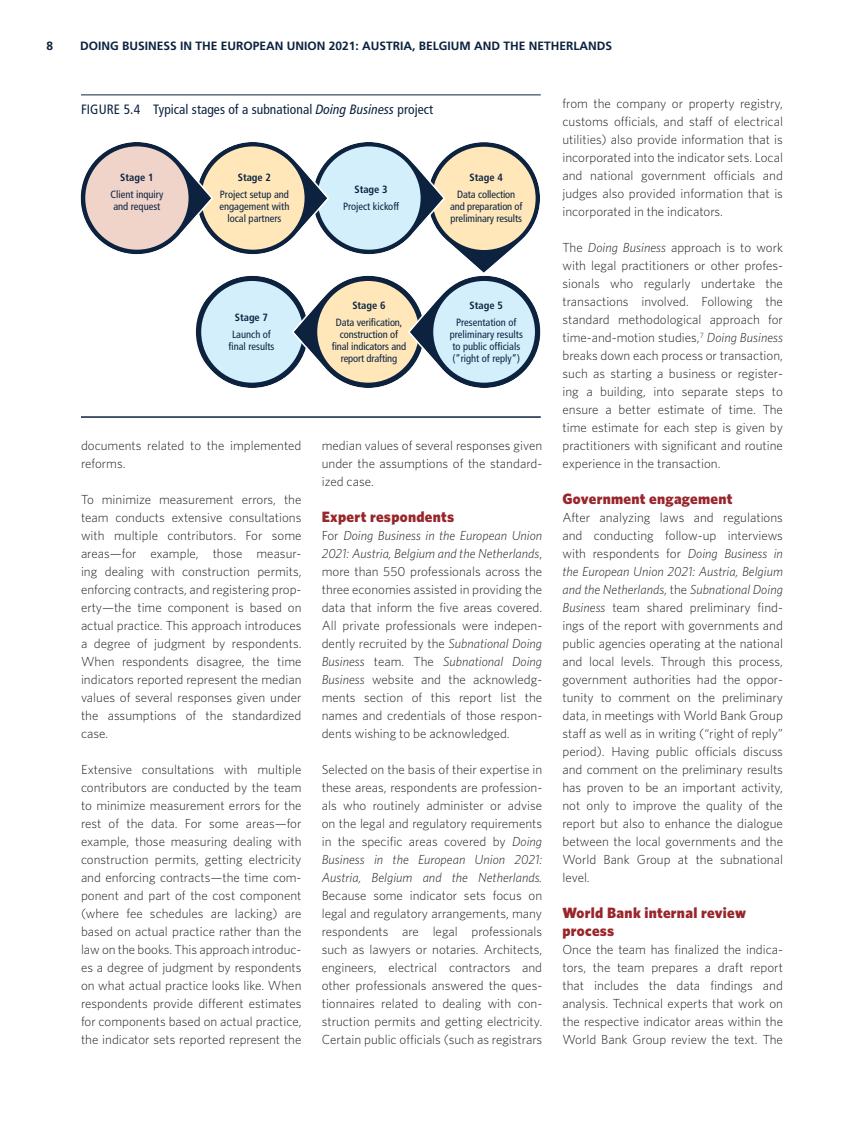
<style>
.page{position:relative;width:864px;height:1134px;background:#fff}
.page>*{position:absolute;margin:0;border:0;box-sizing:border-box;transform-origin:0 0}
.t1{font:900 15px/18px "Whitney";letter-spacing:.02em;color:#98262b}
.t2{font:condensed 13.5px "Frutiger LT Pro";letter-spacing:.005em;color:#0c223e}
.t3{font:300 13.2px/18px "Whitney";color:#231f20;text-align:justify}
.t4{font:700 12px "Frutiger LT Pro";color:#0c223e}
.t5{font:condensed 10.5px/12px "Frutiger LT Pro";color:#0c223f;text-align:center}
.t6{font:700 condensed 10.5px "Frutiger LT Pro";color:#0c223f}
.s1{font-style:italic}
</style>
<div class="page">
<hr style="left:81px;top:94px;width:460px;height:1px;background:#0c223e">
<hr style="left:81px;top:416px;width:460px;height:2px;background:#0c223e">
<svg style="left:80px;top:142px;width:461px;height:246px"></svg>
<p class="t4" style="left:47px;top:39px;width:8px">8</p>
<p class="t4" style="left:80px;top:39px;width:534px">DOING BUSINESS IN THE EUROPEAN UNION 2021: AUSTRIA, BELGIUM AND THE NETHERLANDS</p>
<p class="t2" style="left:81px;top:101px;width:354px">FIGURE 5.4 Typical stages of a subnational <span class="s1">Doing Business</span> project</p>
<p class="t6" style="left:120px;top:171px;width:35px">Stage 1</p>
<p class="t5" style="left:110px;top:188px;width:54px;text-align:left">Client inquiry and request</p>
<p class="t6" style="left:238px;top:171px;width:35px">Stage 2</p>
<p class="t5" style="left:219px;top:188px;width:71px">Project setup and engagement with local partners</p>
<p class="t6" style="left:354px;top:183px;width:35px">Stage 3</p>
<p class="t5" style="left:343px;top:200px;width:58px">Project kickoff</p>
<p class="t6" style="left:470px;top:171px;width:35px">Stage 4</p>
<p class="t5" style="left:450px;top:188px;width:74px">Data collection and preparation of preliminary results</p>
<p class="t6" style="left:235px;top:311px;width:35px">Stage 7</p>
<p class="t5" style="left:228px;top:328px;width:48px">Launch of final results</p>
<p class="t6" style="left:352px;top:299px;width:35px">Stage 6</p>
<p class="t5" style="left:332px;top:316px;width:76px">Data verification, construction of final indicators and report drafting</p>
<p class="t6" style="left:470px;top:299px;width:35px">Stage 5</p>
<p class="t5" style="left:450px;top:316px;width:75px">Presentation of preliminary results to public officials (”right of reply”)</p>
<p class="t3" style="left:81px;top:436px;width:222px">documents related to the implemented reforms.</p>
<p class="t3" style="left:81px;top:490px;width:222px">To minimize measurement errors, the team conducts extensive consultations with multiple contributors. For some areas—for example, those measur&shy;ing dealing with construction permits, enforcing contracts, and registering prop&shy;erty—the time component is based on actual practice. This approach introduces a degree of judgment by respondents.<br>When respondents disagree, the time indicators reported represent the median values of several responses given under the assumptions of the standardized case.</p>
<p class="t3" style="left:81px;top:760px;width:222px">Extensive consultations with multiple contributors are conducted by the team to minimize measurement errors for the rest of the data. For some areas—for example, those measuring dealing with construction permits, getting electricity and enforcing contracts—the time com&shy;ponent and part of the cost component (where fee schedules are lacking) are based on actual practice rather than the law on the books. This approach introduc&shy;es a degree of judgment by respondents on what actual practice looks like. When respondents provide different estimates for components based on actual practice, the indicator sets reported represent the</p>
<p class="t3" style="left:322px;top:436px;width:222px">median values of several responses given under the assumptions of the standard&shy;ized case.</p>
<p class="t1" style="left:322px;top:507px;width:134px">Expert respondents</p>
<p class="t3" style="left:322px;top:526px;width:222px">For <span class="s1">Doing Business in the European Union 2021: Austria, Belgium and the Netherlands</span>, more than 550 professionals across the three economies assisted in providing the data that inform the five areas covered.<br>All private professionals were indepen&shy;dently recruited by the <span class="s1">Subnational Doing Business</span> team. The <span class="s1">Subnational Doing Business</span> website and the acknowledg&shy;ments section of this report list the names and credentials of those respon&shy;dents wishing to be acknowledged.</p>
<p class="t3" style="left:322px;top:760px;width:222px">Selected on the basis of their expertise in these areas, respondents are profession&shy;als who routinely administer or advise on the legal and regulatory requirements in the specific areas covered by <span class="s1">Doing Business in the European Union 2021:<br>Austria, Belgium and the Netherlands.</span></p>
<p class="t3" style="left:322px;top:886px;width:222px">Because some indicator sets focus on legal and regulatory arrangements, many respondents are legal professionals such as lawyers or notaries. Architects, engineers, electrical contractors and other professionals answered the ques&shy;tionnaires related to dealing with con&shy;struction permits and getting electricity.<br>Certain public officials (such as registrars</p>
<p class="t3" style="left:563px;top:94px;width:222px">from the company or property registry, customs officials, and staff of electrical utilities) also provide information that is incorporated into the indicator sets. Local and national government officials and judges also provided information that is incorporated in the indicators.</p>
<p class="t3" style="left:562px;top:238px;width:222px">The <span class="s1">Doing Business</span> approach is to work with legal practitioners or other profes&shy;sionals who regularly undertake the transactions involved. Following the standard methodological approach for time-and-motion studies,<sup>7</sup> <span class="s1">Doing Business </span>breaks down each process or transaction, such as starting a business or register&shy;ing a building, into separate steps to ensure a better estimate of time. The time estimate for each step is given by practitioners with significant and routine experience in the transaction.</p>
<p class="t1" style="left:562px;top:489px;width:172px">Government engagement</p>
<p class="t3" style="left:562px;top:508px;width:222px">After analyzing laws and regulations and conducting follow-up interviews with respondents for <span class="s1">Doing Business in the European Union 2021: Austria, Belgium and the Netherlands</span>, the <span class="s1">Subnational Doing Business</span> team shared preliminary find&shy;ings of the report with governments and public agencies operating at the national and local levels. Through this process, government authorities had the oppor&shy;tunity to comment on the preliminary data, in meetings with World Bank Group staff as well as in writing (“right of reply” period). Having public officials discuss and comment on the preliminary results has proven to be an important activity, not only to improve the quality of the report but also to enhance the dialogue between the local governments and the World Bank Group at the subnational level.</p>
<p class="t1" style="left:562px;top:903px;width:185px">World Bank internal review process</p>
<p class="t3" style="left:562px;top:940px;width:222px">Once the team has finalized the indica&shy;tors, the team prepares a draft report that includes the data findings and analysis. Technical experts that work on the respective indicator areas within the World Bank Group review the text. The</p>
</div>
